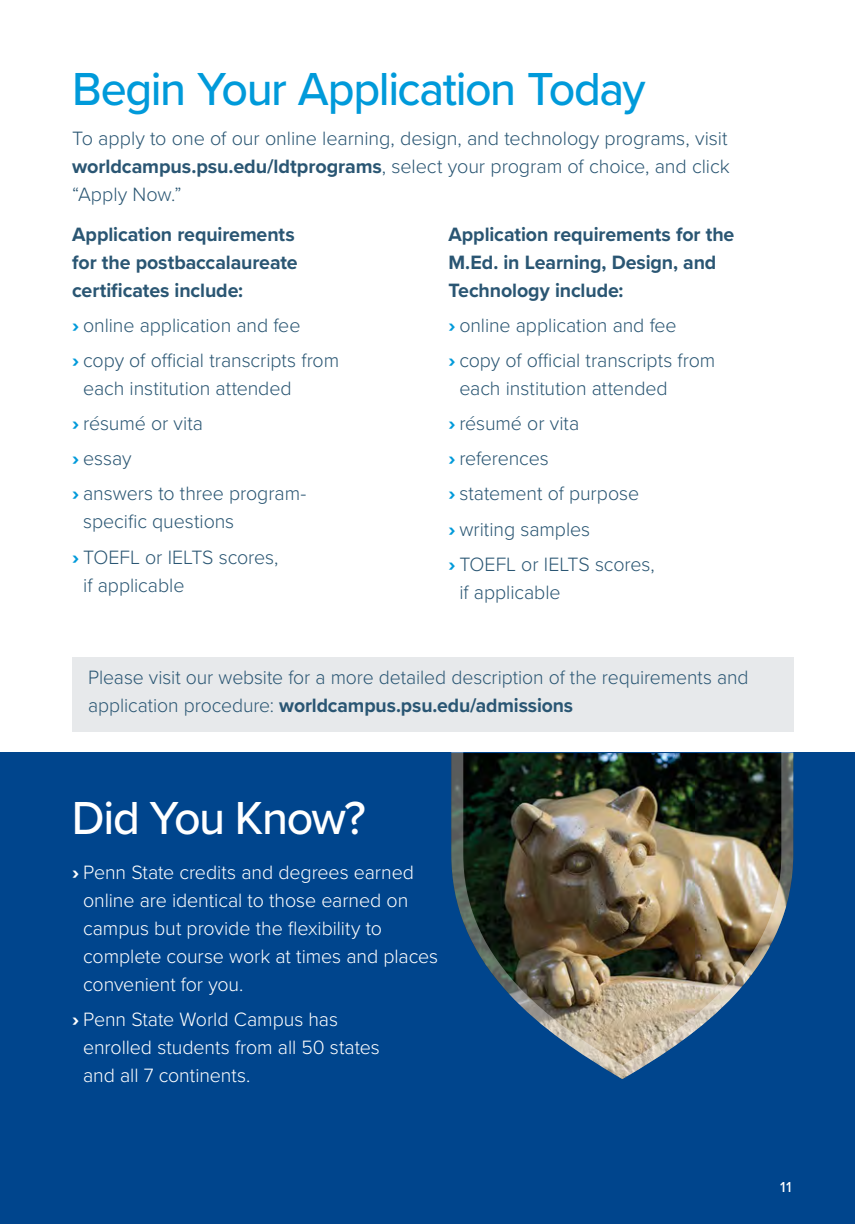
<style>
.page{position:relative;width:855px;height:1224px;background:#fff}
.page>*{position:absolute;margin:0;border:0;box-sizing:border-box;transform-origin:0 0}
.t1{font:500 48px "Proxima Nova";letter-spacing:-.03em;color:#009ada}
.t2{font:500 48px "Proxima Nova";letter-spacing:-.03em;color:#fff}
.t3{font:300 20px/35.2px "Proxima Nova";letter-spacing:-.005em;color:#2a5673}
.t4{font:300 20px/28px "Proxima Nova";letter-spacing:-.005em;color:#fff}
.t5{font:700 20px/28px "Proxima Nova";letter-spacing:-.005em;color:#2a5673}
.t6{font:500 15px "Proxima Nova";color:#fff}
.s1{font-weight:700}
.s2{font-family:"Proxima Nova Extrabld";font-weight:400;color:#009ada}
.s3{font-family:"Proxima Nova Extrabld";font-weight:400}
</style>
<div class="page">
<div style="left:0;top:740px;width:855px;height:484px;background:#00458d"></div>
<img style="left:451px;top:752px;width:342px;height:327px">
<div style="left:0;top:0;width:855px;height:752px;background:#fff"></div>
<div style="left:72px;top:658px;width:721px;height:74px;background:#e7e9eb"></div>
<h1 class="t1" style="left:72px;top:53px;width:575px">Begin Your Application Today</h1>
<p class="t3" style="left:72px;top:123px;width:659px;line-height:28px;text-align:justify">To apply to one of our online learning, design, and technology programs, visit <span class="s1">worldcampus.psu.edu/ldtprograms</span>, select your program of choice, and click “Apply Now.”</p>
<p class="t5" style="left:72px;top:220px;width:227px">Application requirements for the postbaccalaureate certificates include:</p>
<p class="t3" style="left:72px;top:306px;width:268px"><span class="s2">›</span> online application and fee<br><span class="s2">›</span> copy of official transcripts from</p>
<p class="t3" style="left:72px;top:369px;width:236px;text-indent:11px">each institution attended<br><span class="s2">›</span> résumé or vita<br><span class="s2">›</span> essay<br><span class="s2">›</span> answers to three program-</p>
<p class="t3" style="left:72px;top:503px;width:208px;text-indent:11px">specific questions<br><span class="s2">›</span> TOEFL or IELTS scores,</p>
<p class="t3" style="left:83px;top:566px;width:103px">if applicable</p>
<p class="t5" style="left:448px;top:220px;width:288px">Application requirements for the<br>M.Ed. in Learning, Design, and<br>Technology include:</p>
<p class="t3" style="left:448px;top:306px;width:268px"><span class="s2">›</span> online application and fee<br><span class="s2">›</span> copy of official transcripts from</p>
<p class="t3" style="left:448px;top:369px;width:221px;text-indent:11px">each institution attended <span class="s2">›</span> résumé or vita<br><span class="s2">›</span> references<br><span class="s2">›</span> statement of purpose<br><span class="s2">›</span> writing samples<br><span class="s2">›</span> TOEFL or IELTS scores,</p>
<p class="t3" style="left:459px;top:573px;width:103px">if applicable</p>
<p class="t3" style="left:88px;top:662px;width:662px;line-height:28px">Please visit our website for a more detailed description of the requirements and application procedure: <span class="s1">worldcampus.psu.edu/admissions</span></p>
<h1 class="t2" style="left:72px;top:782px;width:296px">Did You Know?</h1>
<p class="t4" style="left:83px;top:857px;width:356px;text-indent:-11px"><span class="s3">›</span> Penn State credits and degrees earned online are identical to those earned on campus but provide the flexibility to complete course work at times and places convenient for you.</p>
<p class="t4" style="left:83px;top:1005px;width:298px;text-indent:-11px"><span class="s3">›</span> Penn State World Campus has enrolled students from all 50 states and all 7 continents.</p>
<p class="t6" style="left:780px;top:1176px;width:13px">11</p>
</div>
